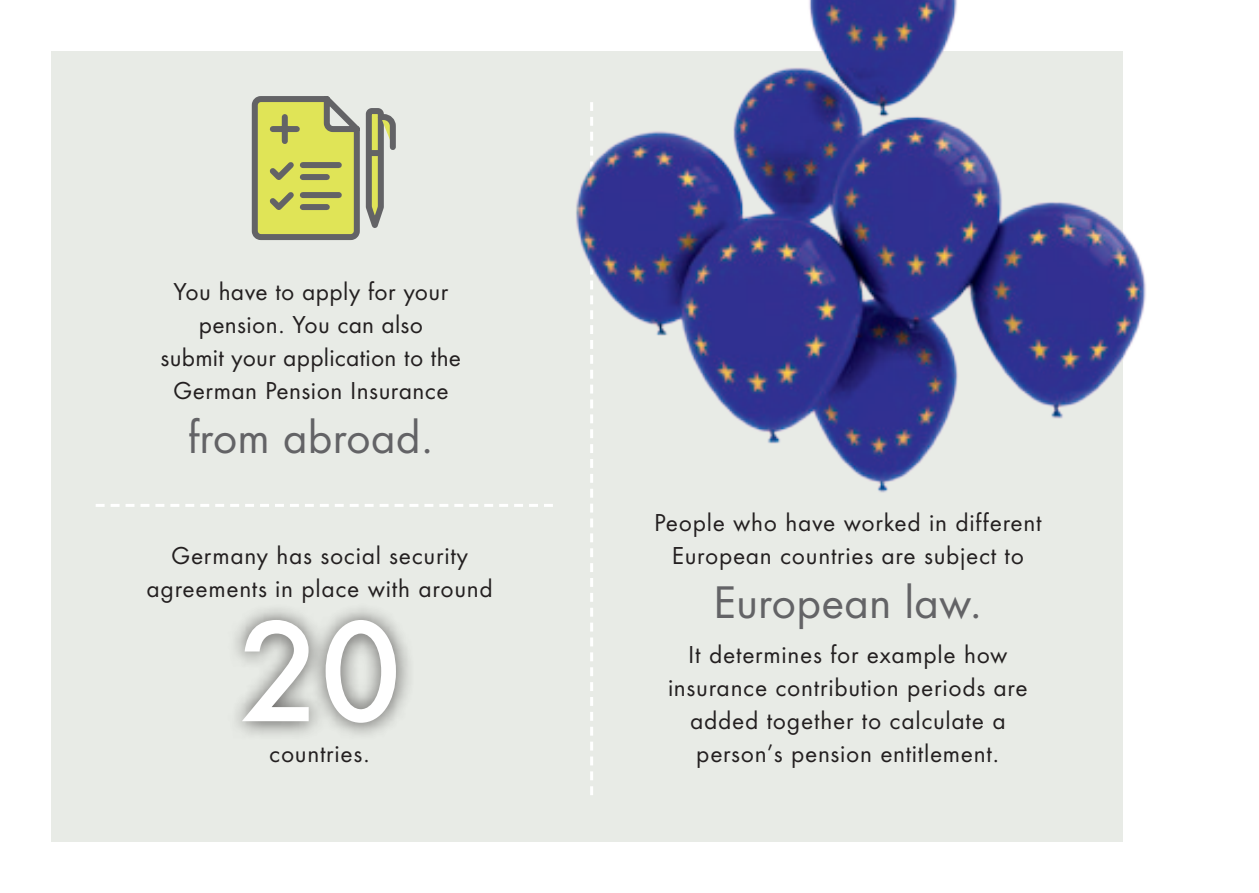
<style>
.page{position:relative;width:1259px;height:893px;background:#fff}
.page>*{position:absolute;margin:0;border:0;box-sizing:border-box;transform-origin:0 0}
.t1{font:500 132px "Futura ND";color:#fff}
.t2{font:42px "Futura ND";color:#636366}
.t3{font:22.5px/33px "Futura ND";letter-spacing:.03em;color:#231f20;text-align:center}
</style>
<div class="page">
<div style="left:51px;top:51px;width:1072px;height:791px;background:#e8ebe6"></div>
<svg style="left:590px;top:506px;width:3px;height:289px"></svg>
<svg style="left:251px;top:96px;width:145px;height:144px"></svg>
<img style="left:576px;top:0;width:570px;height:506px">
<svg style="left:96px;top:504px;width:457px;height:3px"></svg>
<div style="left:225px;top:601px;width:190px;height:140px;background:#231f20;opacity:.75"></div>
<p class="t3" style="left:161px;top:274px;width:302px">You have to apply for your pension. You can also<br>submit your application to the<br>German Pension Insurance</p>
<p class="t2" style="left:188px;top:406px;width:247px">from abroad.</p>
<p class="t3" style="left:146px;top:538px;width:348px">Germany has social security agreements in place with around</p>
<p class="t1" style="left:239px;top:584px;width:164px">20</p>
<p class="t3" style="left:269px;top:736px;width:102px">countries.</p>
<p class="t3" style="left:654px;top:505px;width:389px">People who have worked in different<br>European countries are subject to</p>
<p class="t2" style="left:713px;top:571px;width:271px">European law.</p>
<p class="t3" style="left:668px;top:637px;width:361px">It determines for example how insurance contribution periods are added together to calculate a person’s pension entitlement.</p>
</div>
